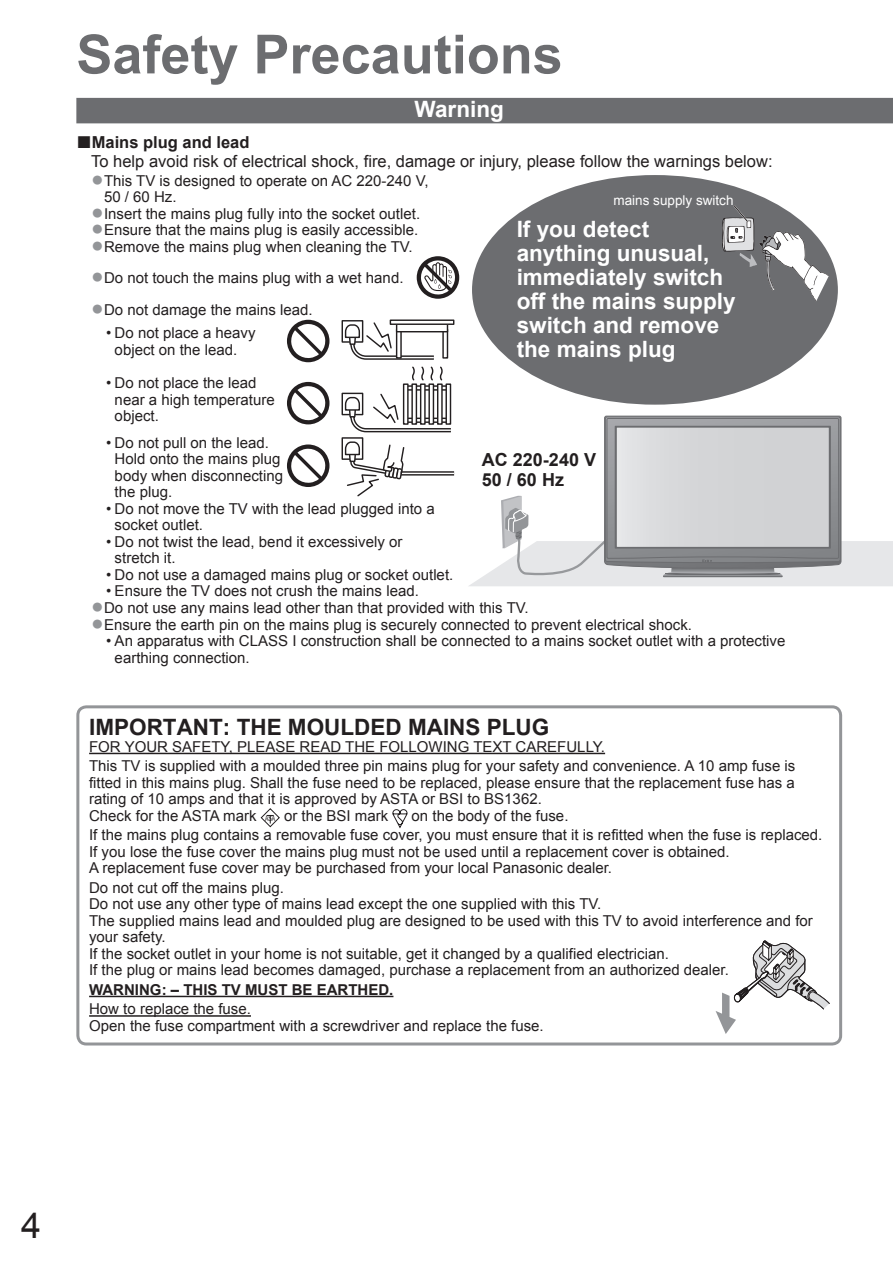
<style>
.page{position:relative;width:893px;height:1263px;background:#fff}
.page>*{position:absolute;margin:0;border:0;box-sizing:border-box;transform-origin:0 0}
.t1{font:700 54px "Arial";color:#6c6d70}
.t2{font:36px "Arial";color:#231f20}
.t3{font:700 22.5px/24px "Arial";color:#fff}
.t4{font:700 22.5px "Arial";color:#231f20}
.t5{font:700 18px/19.5px "Arial";color:#231f20}
.t6{font:16.5px/18.5px "Arial";color:#231f20}
.t7{font:15px/16.5px "Arial";color:#231f20}
.t8{font:700 15px "Arial";color:#231f20}
.t9{font:13.5px "Arial";color:#fff}
.s1{font-weight:700;font-size:25.5px}
.s2{font-weight:700}
.s3{font-size:21px;color:#939598}
.s4{font-size:7.95px}
</style>
<div class="page">
<div style="left:76px;top:98px;width:816px;height:25px;background:#6c6d70"></div>
<svg style="left:416px;top:256px;width:43px;height:43px"></svg>
<svg style="left:287px;top:320px;width:42px;height:42px"></svg>
<div style="left:341px;top:320px;width:22px;height:23px;border:1px solid #231f20"></div>
<div style="left:442px;top:329px;width:6px;height:30px;border:1px solid #231f20"></div>
<div style="left:396px;top:323px;width:51px;height:9px;background:#fff"></div>
<div style="left:396px;top:322px;width:52px;height:10px;border:1px solid #231f20"></div>
<hr style="left:390px;top:320px;width:63px;height:4px;background:#fff">
<div style="left:389px;top:319px;width:65px;height:6px;border:1px solid #231f20"></div>
<svg style="left:287px;top:382px;width:42px;height:42px"></svg>
<div style="left:341px;top:393px;width:22px;height:22px;border:1px solid #231f20"></div>
<svg style="left:344px;top:392px;width:108px;height:41px"></svg>
<svg style="left:408px;top:387px;width:35px;height:2px"></svg>
<div style="left:404px;top:385px;width:46px;height:6px;border:1px solid #231f20"></div>
<svg style="left:408px;top:420px;width:37px;height:1px"></svg>
<div style="left:404px;top:418px;width:46px;height:5px;border:1px solid #231f20"></div>
<div style="left:403px;top:384px;width:5px;height:40px;background:#fff"></div>
<div style="left:403px;top:383px;width:5px;height:42px;border:1px solid #231f20"></div>
<hr style="left:412px;top:384px;width:4px;height:40px;background:#fff">
<div style="left:411px;top:383px;width:6px;height:42px;border:1px solid #231f20"></div>
<div style="left:420px;top:384px;width:5px;height:40px;background:#fff"></div>
<div style="left:420px;top:383px;width:5px;height:42px;border:1px solid #231f20"></div>
<hr style="left:429px;top:384px;width:4px;height:40px;background:#fff">
<div style="left:428px;top:383px;width:6px;height:42px;border:1px solid #231f20"></div>
<div style="left:437px;top:384px;width:5px;height:40px;background:#fff"></div>
<div style="left:437px;top:383px;width:5px;height:42px;border:1px solid #231f20"></div>
<hr style="left:446px;top:384px;width:4px;height:40px;background:#fff">
<div style="left:445px;top:383px;width:6px;height:42px;border:1px solid #231f20"></div>
<svg style="left:344px;top:321px;width:99px;height:60px"></svg>
<svg style="left:287px;top:445px;width:42px;height:42px"></svg>
<div style="left:341px;top:437px;width:22px;height:23px;border:1px solid #231f20"></div>
<svg style="left:344px;top:441px;width:110px;height:56px"></svg>
<div style="left:472px;top:175px;width:365px;height:230px;background:#6c6d70;border-radius:50%"></div>
<svg style="left:722px;top:203px;width:106px;height:98px"></svg>
<svg style="left:469px;top:416px;width:423px;height:170px"></svg>
<hr style="left:663px;top:576px;width:119px;height:1px;background:#6c6d70">
<div style="left:76px;top:705px;width:766px;height:341px;border:3px solid #939598;border-radius:9px"></div>
<hr style="left:89px;top:753px;width:516px;height:1px;background:#231f20">
<hr style="left:89px;top:996px;width:304px;height:1px;background:#231f20">
<hr style="left:89px;top:1015px;width:162px;height:2px;background:#231f20">
<svg style="left:260px;top:808px;width:20px;height:20px"></svg>
<svg style="left:392px;top:809px;width:15px;height:19px"></svg>
<svg style="left:715px;top:940px;width:115px;height:94px"></svg>
<h1 class="t1" style="left:76px;top:25px;width:488px">Safety Precautions</h1>
<h3 class="t3" style="left:414px;top:97px;width:91px">Warning</h3>
<p class="t6" style="left:91px;top:133px;width:683px;text-indent:-15px"><span class="s1">■</span><span class="s2">Mains plug and lead<br></span>To help avoid risk of electrical shock, fire, damage or injury, please follow the warnings below:</p>
<p class="t7" style="left:104px;top:173px;width:326px;text-indent:-13px"><span class="s3">●</span>This TV is designed to operate on AC 220-240 V,<br>50 / 60 Hz.</p>
<p class="t7" style="left:91px;top:206px;width:330px"><span class="s3">●</span>Insert the mains plug fully into the socket outlet.</p>
<p class="t7" style="left:91px;top:222px;width:329px"><span class="s3">●</span>Ensure that the mains plug is easily accessible.</p>
<p class="t7" style="left:91px;top:239px;width:323px"><span class="s3">●</span>Remove the mains plug when cleaning the TV.</p>
<p class="t7" style="left:91px;top:269px;width:314px"><span class="s3">●</span>Do not touch the mains plug with a wet hand.</p>
<p class="t7" style="left:91px;top:302px;width:223px"><span class="s3">●</span>Do not damage the mains lead.</p>
<p class="t7" style="left:115px;top:325px;width:142px;text-indent:-9px">• Do not place a heavy object on the lead.</p>
<p class="t7" style="left:115px;top:375px;width:162px;text-indent:-9px">• Do not place the lead near a high temperature object.</p>
<p class="t7" style="left:115px;top:434px;width:170px;text-indent:-9px">• Do not pull on the lead.<br>Hold onto the mains plug body when disconnecting the plug.</p>
<p class="t7" style="left:115px;top:500px;width:321px;text-indent:-9px">• Do not move the TV with the lead plugged into a socket outlet.</p>
<p class="t7" style="left:115px;top:533px;width:289px;text-indent:-9px">• Do not twist the lead, bend it excessively or stretch it.</p>
<p class="t7" style="left:106px;top:566px;width:349px">• Do not use a damaged mains plug or socket outlet.</p>
<p class="t7" style="left:106px;top:583px;width:314px">• Ensure the TV does not crush the mains lead.</p>
<p class="t9" style="left:613px;top:193px;width:122px">mains supply switch</p>
<h3 class="t3" style="left:516px;top:217px;width:220px">If you detect anything unusual, immediately switch off the mains supply switch and remove the mains plug</h3>
<p class="t5" style="left:482px;top:450px;width:116px">AC 220-240 V<br>50 / 60 Hz</p>
<p class="t7" style="left:91px;top:600px;width:439px"><span class="s3">●</span>Do not use any mains lead other than that provided with this TV.</p>
<p class="t7" style="left:91px;top:616px;width:602px"><span class="s3">●</span>Ensure the earth pin on the mains plug is securely connected to prevent electrical shock.</p>
<p class="t7" style="left:115px;top:633px;width:672px;text-indent:-9px">• An apparatus with CLASS I construction shall be connected to a mains socket outlet with a protective earthing connection.</p>
<h3 class="t4" style="left:89px;top:715px;width:461px">IMPORTANT: THE MOULDED MAINS PLUG</h3>
<p class="t7" style="left:89px;top:737px;width:707px;line-height:19.5px">FOR YOUR SAFETY, PLEASE READ THE FOLLOWING TEXT CAREFULLY.<br>This TV is supplied with a moulded three pin mains plug for your safety and convenience. A 10 amp fuse is</p>
<p class="t7" style="left:89px;top:774px;width:707px">fitted in this mains plug. Shall the fuse need to be replaced, please ensure that the replacement fuse has a rating of 10 amps and that it is approved by ASTA or BSI to BS1362.<br>Check for the ASTA mark <span class="s4">ASA</span> or the BSI mark</p>
<p class="t7" style="left:89px;top:806px;width:734px;line-height:19.5px;text-indent:322px">on the body of the fuse.<br>If the mains plug contains a removable fuse cover, you must ensure that it is refitted when the fuse is replaced.</p>
<p class="t7" style="left:89px;top:843px;width:642px">If you lose the fuse cover the mains plug must not be used until a replacement cover is obtained.<br>A replacement fuse cover may be purchased from your local Panasonic dealer.</p>
<p class="t7" style="left:89px;top:879px;width:725px">Do not cut off the mains plug.<br>Do not use any other type of mains lead except the one supplied with this TV.<br>The supplied mains lead and moulded plug are designed to be used with this TV to avoid interference and for your safety.<br>If the socket outlet in your home is not suitable, get it changed by a qualified electrician.<br>If the plug or mains lead becomes damaged, purchase a replacement from an authorized dealer.</p>
<p class="t8" style="left:89px;top:981px;width:306px">WARNING: – THIS TV MUST BE EARTHED.</p>
<p class="t7" style="left:89px;top:1001px;width:456px">How to replace the fuse.<br>Open the fuse compartment with a screwdriver and replace the fuse.</p>
<h2 class="t2" style="left:21px;top:1206px;width:22px">4</h2>
</div>
